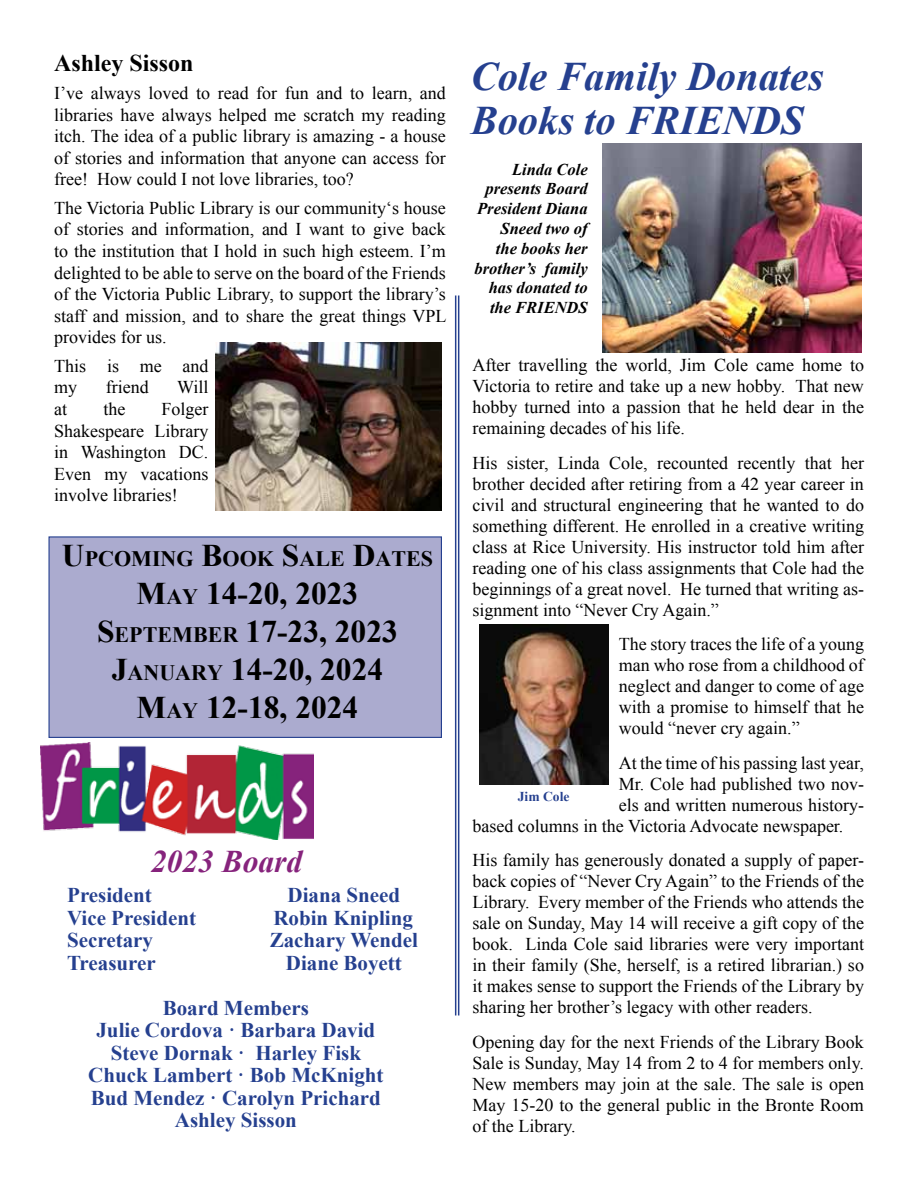
<style>
.page{position:relative;width:918px;height:1188px;background:#fff}
.page>*{position:absolute;margin:0;border:0;box-sizing:border-box;transform-origin:0 0}
.t1{font:italic 700 40.5px/43.5px "Times New Roman";color:#25408f}
.t2{font:700 31.5px/37.8px "Times New Roman";color:#000;text-align:center}
.t3{font:italic 700 31.5px "Times New Roman";color:#86237c}
.t4{font:700 24px "Times New Roman";color:#000}
.t5{font:700 22.05px "Times New Roman";color:#000}
.t6{font:700 21px/22.5px "Times New Roman";color:#25408f}
.t7{font:18px/21px "Times New Roman";color:#000;text-align:justify}
.t8{font:italic 700 16.5px/19.8px "Times New Roman";color:#000;text-align:right}
.t9{font:700 13.5px "Times New Roman";color:#25408f}
.s1{font-size:31.5px}
.s2{font-size:22.05px}
</style>
<div class="page">
<div style="left:48px;top:536px;width:394px;height:202px;background:#ababcf;border:1px solid #25408f"></div>
<img style="left:602px;top:143px;width:260px;height:209px">
<img style="left:479px;top:625px;width:129px;height:160px">
<img style="left:215px;top:342px;width:227px;height:169px">
<hr style="left:458px;top:295px;width:1px;height:720px;background:#25408f">
<hr style="left:455px;top:295px;width:1px;height:720px;background:#25408f">
<img style="left:40px;top:742px;width:274px;height:98px">
<h3 class="t4" style="left:54px;top:46px;width:141px">Ashley Sisson</h3>
<p class="t7" style="left:54px;top:82px;width:393px;line-height:21.6px">I’ve always loved to read for fun and to learn, and libraries have always helped me scratch my reading itch. The idea of a public library is amazing - a house of stories and information that anyone can access for free! How could I not love libraries, too?</p>
<p class="t7" style="left:54px;top:197px;width:394px;line-height:21.6px">The Victoria Public Library is our community‘s house of stories and information, and I want to give back to the institution that I hold in such high esteem. I’m delighted to be able to serve on the board of the Friends of the Victoria Public Library, to support the library’s staff and mission, and to share the great things VPL provides for us.</p>
<p class="t7" style="left:54px;top:355px;width:156px;line-height:21.6px">This is me and my</p>
<p class="t7" style="left:106px;top:377px;width:44px">friend</p>
<p class="t7" style="left:177px;top:377px;width:33px">Will</p>
<p class="t7" style="left:54px;top:398px;width:156px;line-height:21.6px;text-indent:107px">Folger Shakespeare Library in Washington DC.<br>Even my vacations involve libraries!</p>
<p class="t7" style="left:54px;top:398px;width:14px">at</p>
<p class="t7" style="left:103px;top:398px;width:23px">the</p>
<p class="t5" style="left:62px;top:544px;width:371px"><span class="s1">U</span>PCOMING <span class="s1">B</span>OOK <span class="s1">S</span>ALE <span class="s1">D</span>ATES</p>
<h2 class="t2" style="left:97px;top:574px;width:302px">M<span class="s2">AY</span> 14-20, 2023<br>S<span class="s2">EPTEMBER</span> 17-23, 2023<br>J<span class="s2">ANUARY</span> 14-20, 2024<br>M<span class="s2">AY</span> 12-18, 2024</h2>
<h2 class="t3" style="left:151px;top:840px;width:153px">2023 Board</h2>
<p class="t6" style="left:67px;top:884px;width:86px">President</p>
<p class="t6" style="left:288px;top:884px;width:114px">Diana Sneed</p>
<p class="t6" style="left:67px;top:906px;width:130px">Vice President</p>
<p class="t6" style="left:273px;top:906px;width:141px">Robin Knipling</p>
<p class="t6" style="left:67px;top:929px;width:87px">Secretary</p>
<p class="t6" style="left:270px;top:929px;width:150px">Zachary Wendel</p>
<p class="t6" style="left:67px;top:951px;width:90px">Treasurer</p>
<p class="t6" style="left:163px;top:940px;width:241px;line-height:45px;text-indent:123px">Diane Boyett<br>Board Members</p>
<p class="t6" style="left:88px;top:1018px;width:297px;text-align:center">Julie Cordova · Barbara David<br>Steve Dornak · Harley Fisk<br>Chuck Lambert · Bob McKnight<br>Bud Mendez · Carolyn Prichard<br>Ashley Sisson</p>
<h1 class="t1" style="left:471px;top:54px;width:355px">Cole Family Donates<br>Books to FRIENDS</h1>
<p class="t8" style="left:475px;top:159px;width:115px">Linda Cole presents Board<br>President Diana<br>Sneed two of<br>the books her brother’s family has donated to the FRIENDS</p>
<p class="t7" style="left:472px;top:354px;width:393px">After travelling the world, Jim Cole came home to Victoria to retire and take up a new hobby. That new hobby turned into a passion that he held dear in the remaining decades of his life.</p>
<p class="t7" style="left:472px;top:452px;width:393px">His sister, Linda Cole, recounted recently that her brother decided after retiring from a 42 year career in civil and structural engineering that he wanted to do something different. He enrolled in a creative writing class at Rice University. His instructor told him after reading one of his class assignments that Cole had the beginnings of a great novel. He turned that writing as&shy;signment into “Never Cry Again.”</p>
<p class="t7" style="left:619px;top:633px;width:247px">The story traces the life of a young man who rose from a childhood of neglect and danger to come of age with a promise to himself that he would “never cry again.”</p>
<p class="t7" style="left:619px;top:752px;width:247px">At the time of his passing last year,</p>
<p class="t7" style="left:619px;top:773px;width:247px">Mr. Cole had published two nov-</p>
<p class="t7" style="left:619px;top:794px;width:247px">els and written numerous history-</p>
<p class="t7" style="left:472px;top:815px;width:372px">based columns in the Victoria Advocate newspaper.</p>
<p class="t7" style="left:472px;top:849px;width:393px">His family has generously donated a supply of paper&shy;back copies of “Never Cry Again” to the Friends of the Library. Every member of the Friends who attends the sale on Sunday, May 14 will receive a gift copy of the book. Linda Cole said libraries were very important in their family (She, herself, is a retired librarian.) so it makes sense to support the Friends of the Library by sharing her brother’s legacy with other readers.</p>
<p class="t7" style="left:472px;top:1031px;width:393px">Opening day for the next Friends of the Library Book Sale is Sunday, May 14 from 2 to 4 for members only.<br>New members may join at the sale. The sale is open May 15-20 to the general public in the Bronte Room of the Library.</p>
<p class="t9" style="left:518px;top:787px;width:53px">Jim Cole</p>
</div>
